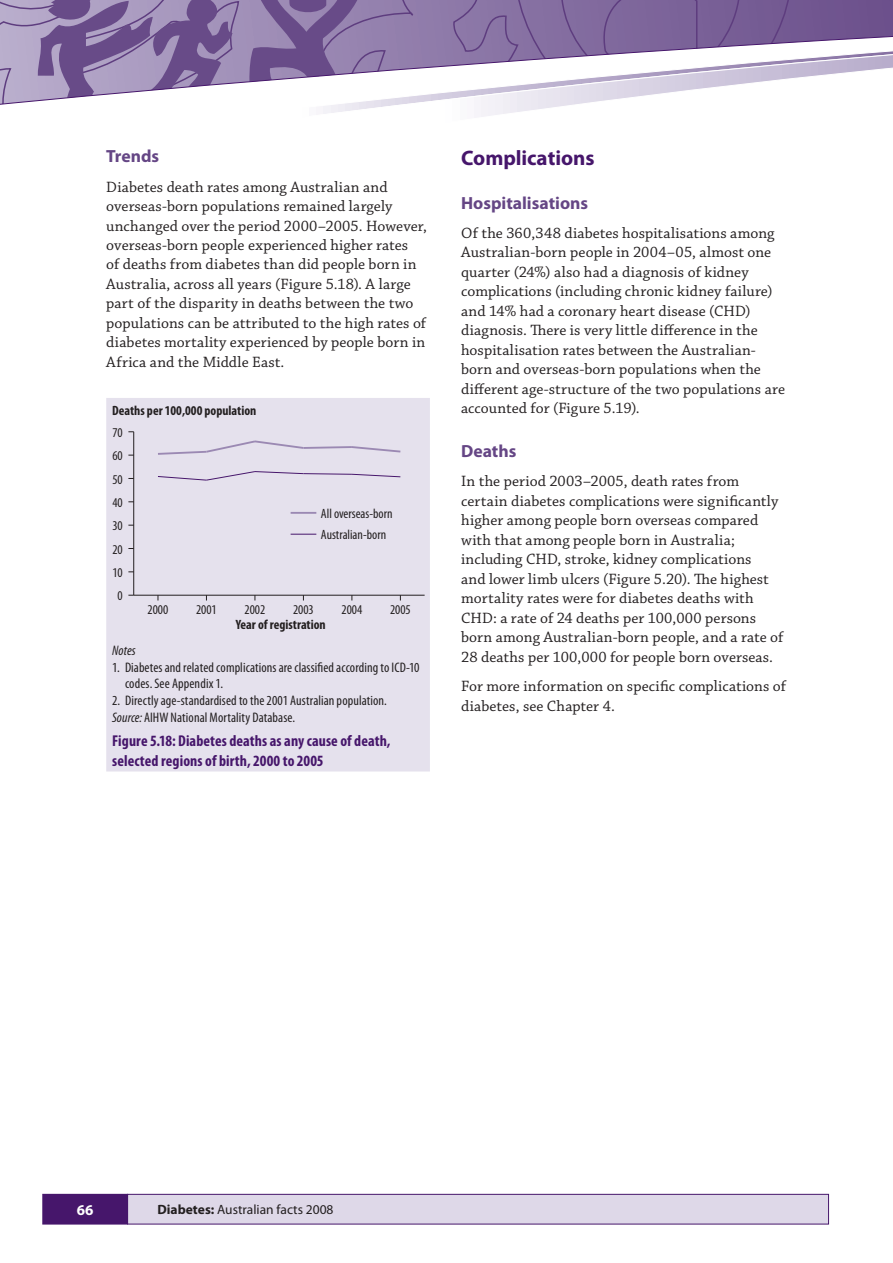
<style>
.page{position:relative;width:893px;height:1263px;background:#fff}
.page>*{position:absolute;margin:0;border:0;box-sizing:border-box;transform-origin:0 0}
.t1{font:700 21px "Myriad Pro";letter-spacing:-.005em;color:#46166b}
.t2{font:700 17.55px "Myriad Pro";color:#654685}
.t3{font:15.75px/19.5px "Chaparral Pro";letter-spacing:.005em;color:#231f20}
.t4{font:700 condensed 15.75px/19.5px "Myriad Pro";letter-spacing:.005em;color:#46166b}
.t5{font:700 15px "Myriad Pro";color:#fff}
.t6{font:condensed 13.8px/16.6px "Myriad Pro";letter-spacing:.005em;color:#231f20}
.t7{font:italic condensed 13.8px "Myriad Pro";letter-spacing:.005em;color:#231f20}
.t8{font:condensed 13.5px/21.3px "Myriad Pro";color:#231f20}
.t9{font:700 condensed 13.5px "Myriad Pro";color:#231f20}
.t10{font:13.5px "Myriad Pro";color:#231f20}
.s1{font-style:italic}
.s2{font-weight:700}
</style>
<div class="page">
<div style="left:128px;top:1194px;width:700px;height:30px;background:#ded8e8"></div>
<div style="left:127px;top:1194px;width:702px;height:30px;border:1px solid #46166b"></div>
<div style="left:43px;top:1194px;width:84px;height:30px;background:#46166b"></div>
<svg style="left:247px;top:0;width:557px;height:18px;background:#80699d"></svg>
<svg style="left:0;top:0;width:240px;height:18px;background:#917dab"></svg>
<svg style="left:0;top:18px;width:892px;height:8px;background:#846da0"></svg>
<svg style="left:0;top:26px;width:892px;height:92px"></svg>
<svg style="left:892px;top:0;width:1px;height:68px"></svg>
<div style="left:106px;top:398px;width:324px;height:374px;background:#e5e1ed"></div>
<hr style="left:134px;top:595px;width:291px;height:1px;background:#231f20">
<hr style="left:133px;top:432px;width:1px;height:163px;background:#231f20">
<hr style="left:291px;top:512px;width:25px;height:2px;background:#9b89b3">
<svg style="left:156px;top:439px;width:246px;height:17px;background:#dcd7e6"></svg>
<svg style="left:291px;top:534px;width:25px;height:1px"></svg>
<svg style="left:157px;top:471px;width:244px;height:10px;background:#d5ccdf"></svg>
<p class="t2" style="left:106px;top:150px;width:55px">Trends</p>
<p class="t3" style="left:106px;top:178px;width:322px">Diabetes death rates among Australian and overseas-born populations remained largely unchanged over the period 2000–2005. However, overseas-born people experienced higher rates<br>of deaths from diabetes than did people born in Australia, across all years (Figure 5.18). A large part of the disparity in deaths between the two populations can be attributed to the high rates of diabetes mortality experienced by people born in Africa and the Middle East.</p>
<p class="t9" style="left:112px;top:406px;width:146px">Deaths per 100,000 population</p>
<p class="t8" style="left:112px;top:423px;width:12px">70</p>
<p class="t8" style="left:112px;top:446px;width:12px">60</p>
<p class="t8" style="left:112px;top:470px;width:12px">50</p>
<p class="t8" style="left:112px;top:493px;width:12px">40</p>
<p class="t8" style="left:112px;top:516px;width:12px">30</p>
<p class="t8" style="left:112px;top:540px;width:12px">20</p>
<p class="t8" style="left:112px;top:563px;width:12px">10</p>
<p class="t8" style="left:118px;top:587px;width:7px">0</p>
<p class="t8" style="left:321px;top:504px;width:73px">All overseas-born<br>Australian-born</p>
<p class="t8" style="left:148px;top:600px;width:22px">2000</p>
<p class="t8" style="left:196px;top:600px;width:22px">2001</p>
<p class="t8" style="left:245px;top:600px;width:22px">2002</p>
<p class="t8" style="left:293px;top:600px;width:22px">2003</p>
<p class="t8" style="left:341px;top:600px;width:22px">2004</p>
<p class="t8" style="left:390px;top:600px;width:22px">2005</p>
<p class="t9" style="left:236px;top:620px;width:92px">Year of registration</p>
<p class="t7" style="left:112px;top:645px;width:25px">Notes</p>
<p class="t6" style="left:125px;top:660px;width:296px;text-indent:-13px">1. Diabetes and related complications are classified according to ICD-10 codes. See Appendix 1.</p>
<p class="t6" style="left:112px;top:694px;width:276px">2. Directly age-standardised to the 2001 Australian population.<br><span class="s1">Source:</span> AIHW National Mortality Database.</p>
<p class="t4" style="left:112px;top:733px;width:280px">Figure 5.18: Diabetes deaths as any cause of death, selected regions of birth, 2000 to 2005</p>
<h1 class="t1" style="left:461px;top:150px;width:135px">Complications</h1>
<p class="t2" style="left:461px;top:196px;width:129px">Hospitalisations</p>
<p class="t3" style="left:461px;top:225px;width:325px">Of the 360,348 diabetes hospitalisations among Australian-born people in 2004–05, almost one quarter (24%) also had a diagnosis of kidney complications (including chronic kidney failure) and 14% had a coronary heart disease (CHD) diagnosis. There is very little difference in the hospitalisation rates between the Australian&shy;born and overseas-born populations when the different age-structure of the two populations are accounted for (Figure 5.19).</p>
<p class="t2" style="left:461px;top:445px;width:57px">Deaths</p>
<p class="t3" style="left:461px;top:473px;width:324px">In the period 2003–2005, death rates from certain diabetes complications were significantly higher among people born overseas compared with that among people born in Australia; including CHD, stroke, kidney complications<br>and lower limb ulcers (Figure 5.20). The highest mortality rates were for diabetes deaths with CHD: a rate of 24 deaths per 100,000 persons born among Australian-born people, and a rate of 28 deaths per 100,000 for people born overseas.</p>
<p class="t3" style="left:461px;top:678px;width:326px">For more information on specific complications of diabetes, see Chapter 4.</p>
<p class="t5" style="left:77px;top:1204px;width:18px">66</p>
<p class="t10" style="left:158px;top:1205px;width:178px"><span class="s2">Diabetes:</span> Australian facts 2008</p>
</div>
